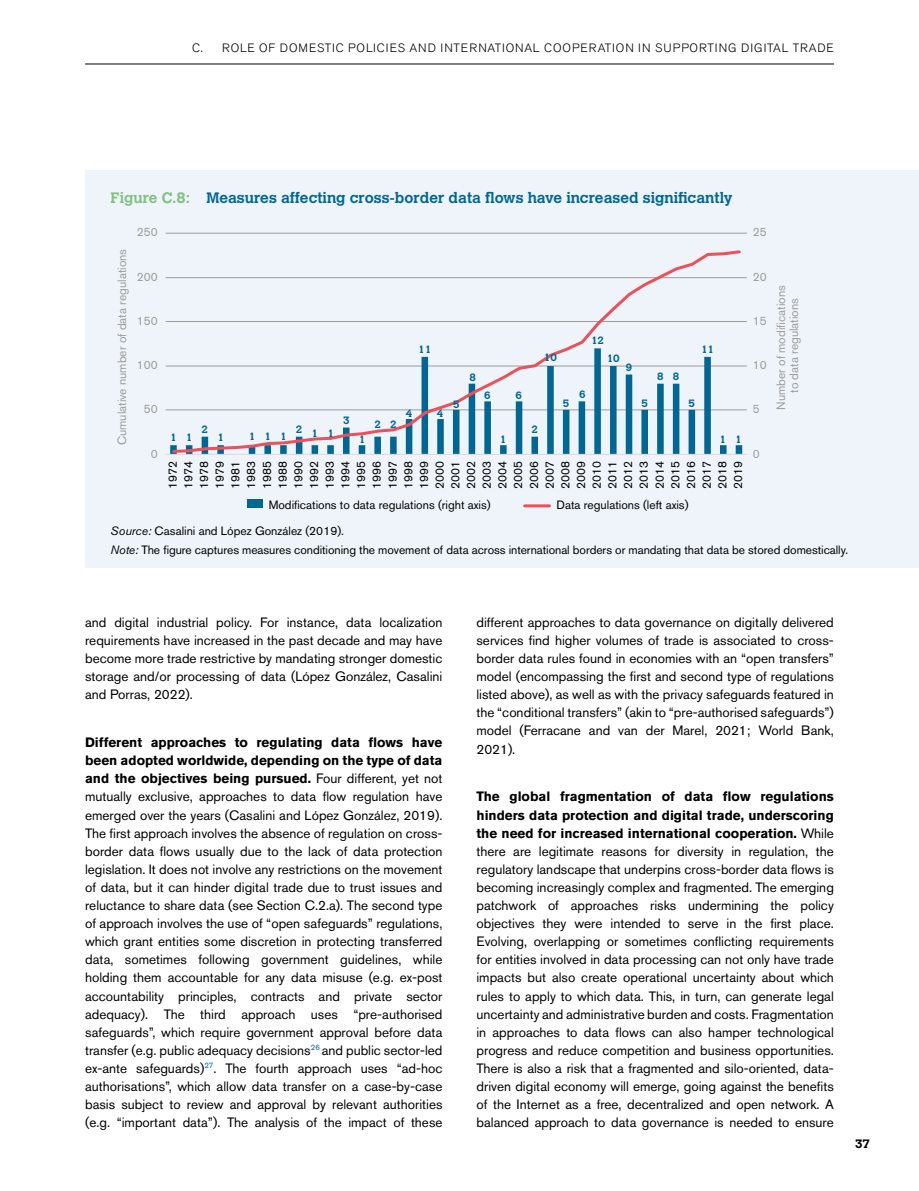
<style>
.page{position:relative;width:919px;height:1191px;background:#fff}
.page>*{position:absolute;margin:0;border:0;box-sizing:border-box;transform-origin:0 0}
.t1{font:700 15px "Calvert MT Std";color:#006795}
.t2{font:13.5px/18.1px "Akzidenz Grotesk BE";color:#000;text-align:justify}
.t3{font:12px/15.8px "Akzidenz Grotesk BE";color:#000;text-align:justify}
.t4{font:12px/13px "Akzidenz Grotesk BE";color:#9d9d9c;text-align:center}
.t5{font:300 12px "Akzidenz Grotesk BE";letter-spacing:.08em;color:#000}
.t6{font:700 12px "Calvert MT Std";color:#000}
.t7{font:700 10.5px "Calvert MT Std";color:#006795}
.s1{color:#81c180}
.s2{font-style:italic}
.s3{font-weight:700}
</style>
<div class="page">
<hr style="left:85px;top:64px;width:748px;height:1px;background:#000">
<div style="left:85px;top:170px;width:833px;height:397px;background:#eef4fa"></div>
<hr style="left:166px;top:409px;width:580px;height:1px;background:#9d9d9c">
<hr style="left:166px;top:366px;width:580px;height:1px;background:#9d9d9c">
<hr style="left:166px;top:321px;width:580px;height:1px;background:#9d9d9c">
<hr style="left:166px;top:277px;width:580px;height:1px;background:#9d9d9c">
<hr style="left:166px;top:233px;width:580px;height:1px;background:#9d9d9c">
<hr style="left:166px;top:454px;width:580px;height:1px;background:#d9d9d9">
<svg style="left:171px;top:250px;width:571px;height:204px"></svg>
<div style="left:247px;top:500px;width:15px;height:8px;background:#006795"></div>
<hr style="left:524px;top:504px;width:25px;height:3px;background:#ea515a">
<p class="t5" style="left:192px;top:41px;width:643px">C. ROLE OF DOMESTIC POLICIES AND INTERNATIONAL COOPERATION IN SUPPORTING DIGITAL TRADE</p>
<p class="t1" style="left:111px;top:188px;width:623px"><span class="s1">Figure C.8:</span> Measures affecting cross-border data flows have increased significantly</p>
<p class="t4" style="left:115px;top:445px;width:198px;rotate:-90deg">Cumulative number of data regulations</p>
<p class="t4" style="left:137px;top:226px;width:22px">250</p>
<p class="t4" style="left:137px;top:270px;width:22px">200</p>
<p class="t4" style="left:137px;top:314px;width:22px">150</p>
<p class="t4" style="left:137px;top:358px;width:22px">100</p>
<p class="t4" style="left:144px;top:402px;width:15px">50</p>
<p class="t4" style="left:151px;top:447px;width:8px">0</p>
<p class="t7" style="left:170px;top:431px;width:24px">1 1</p>
<p class="t7" style="left:202px;top:422px;width:8px">2</p>
<p class="t7" style="left:217px;top:431px;width:8px">1</p>
<p class="t7" style="left:249px;top:429px;width:39px">111</p>
<p class="t7" style="left:296px;top:426px;width:39px">211</p>
<p class="t7" style="left:343px;top:413px;width:8px">3</p>
<p class="t7" style="left:359px;top:432px;width:8px">1</p>
<p class="t7" style="left:418px;top:342px;width:14px">11</p>
<p class="t7" style="left:374px;top:418px;width:24px">2 2</p>
<p class="t7" style="left:406px;top:407px;width:8px">4</p>
<p class="t7" style="left:436px;top:407px;width:8px">4</p>
<p class="t7" style="left:453px;top:398px;width:8px">5</p>
<p class="t7" style="left:469px;top:371px;width:8px">8</p>
<p class="t7" style="left:484px;top:389px;width:8px">6</p>
<p class="t7" style="left:499px;top:432px;width:8px">1</p>
<p class="t7" style="left:544px;top:350px;width:14px">10</p>
<p class="t7" style="left:515px;top:389px;width:8px">6</p>
<p class="t7" style="left:531px;top:423px;width:8px">2</p>
<p class="t7" style="left:563px;top:397px;width:8px">5</p>
<p class="t7" style="left:591px;top:334px;width:14px">12</p>
<p class="t7" style="left:579px;top:388px;width:8px">6</p>
<p class="t7" style="left:606px;top:352px;width:14px">10</p>
<p class="t7" style="left:625px;top:360px;width:8px">9</p>
<p class="t7" style="left:641px;top:397px;width:8px">5</p>
<p class="t7" style="left:657px;top:369px;width:24px">8 8</p>
<p class="t7" style="left:701px;top:342px;width:14px">11</p>
<p class="t7" style="left:688px;top:397px;width:8px">5</p>
<p class="t7" style="left:719px;top:432px;width:24px">1 1</p>
<p class="t3" style="left:165px;top:489px;width:29px;rotate:-90deg">1972<br>1974<br>1978<br>1979<br>1981<br>1983<br>1985<br>1988<br>1990<br>1992<br>1993<br>1994<br>1995<br>1996<br>1997<br>1998<br>1999<br>2000<br>2001<br>2002<br>2003<br>2004<br>2005<br>2006<br>2007<br>2008<br>2009<br>2010<br>2011<br>2012<br>2013<br>2014<br>2015<br>2016<br>2017<br>2018<br>2019</p>
<p class="t4" style="left:752px;top:226px;width:15px">25</p>
<p class="t4" style="left:752px;top:270px;width:15px">20</p>
<p class="t4" style="left:752px;top:314px;width:15px">15</p>
<p class="t4" style="left:752px;top:358px;width:15px">10</p>
<p class="t4" style="left:752px;top:402px;width:8px">5</p>
<p class="t4" style="left:774px;top:410px;width:126px;rotate:-90deg">Number of modifications to data regulations</p>
<p class="t4" style="left:752px;top:447px;width:8px">0</p>
<p class="t3" style="left:269px;top:497px;width:223px">Modifications to data regulations (right axis)</p>
<p class="t3" style="left:556px;top:497px;width:133px">Data regulations (left axis)</p>
<p class="t3" style="left:111px;top:521px;width:739px;line-height:19.2px"><span class="s2">Source:</span> Casalini and López González (2019).<br><span class="s2">Note:</span> The figure captures measures conditioning the movement of data across international borders or mandating that data be stored domestically.</p>
<p class="t2" style="left:85px;top:613px;width:359px">and digital industrial policy. For instance, data localization requirements have increased in the past decade and may have become more trade restrictive by mandating stronger domestic storage and/or processing of data (López González, Casalini and Porras, 2022).</p>
<p class="t2" style="left:85px;top:733px;width:359px"><span class="s3">Different approaches to regulating data flows have been adopted worldwide, depending on the type of data and the objectives being pursued.</span> Four different, yet not mutually exclusive, approaches to data flow regulation have emerged over the years (Casalini and López González, 2019).<br>The first approach involves the absence of regulation on cross&shy;border data flows usually due to the lack of data protection legislation. It does not involve any restrictions on the movement of data, but it can hinder digital trade due to trust issues and reluctance to share data (see Section C.2.a). The second type of approach involves the use of “open safeguards” regulations, which grant entities some discretion in protecting transferred data, sometimes following government guidelines, while holding them accountable for any data misuse (e.g. ex-post accountability principles, contracts and private sector adequacy). The third approach uses “pre-authorised safeguards”, which require government approval before data transfer (e.g. public adequacy decisions<sup>26</sup> and public sector-led ex-ante safeguards)<sup>27</sup>. The fourth approach uses “ad-hoc authorisations”, which allow data transfer on a case-by-case basis subject to review and approval by relevant authorities (e.g. “important data”). The analysis of the impact of these</p>
<p class="t2" style="left:476px;top:613px;width:359px">different approaches to data governance on digitally delivered services find higher volumes of trade is associated to cross&shy;border data rules found in economies with an “open transfers” model (encompassing the first and second type of regulations listed above), as well as with the privacy safeguards featured in the “conditional transfers” (akin to “pre-authorised safeguards”) model (Ferracane and van der Marel, 2021; World Bank, 2021).</p>
<p class="t2" style="left:476px;top:787px;width:359px"><span class="s3">The global fragmentation of data flow regulations hinders data protection and digital trade, underscoring the need for increased international cooperation.</span> While there are legitimate reasons for diversity in regulation, the regulatory landscape that underpins cross-border data flows is becoming increasingly complex and fragmented. The emerging patchwork of approaches risks undermining the policy objectives they were intended to serve in the first place.<br>Evolving, overlapping or sometimes conflicting requirements for entities involved in data processing can not only have trade impacts but also create operational uncertainty about which rules to apply to which data. This, in turn, can generate legal uncertainty and administrative burden and costs. Fragmentation in approaches to data flows can also hamper technological progress and reduce competition and business opportunities.<br>There is also a risk that a fragmented and silo-oriented, data&shy;driven digital economy will emerge, going against the benefits of the Internet as a free, decentralized and open network. A balanced approach to data governance is needed to ensure</p>
<p class="t6" style="left:855px;top:1136px;width:16px">37</p>
</div>
